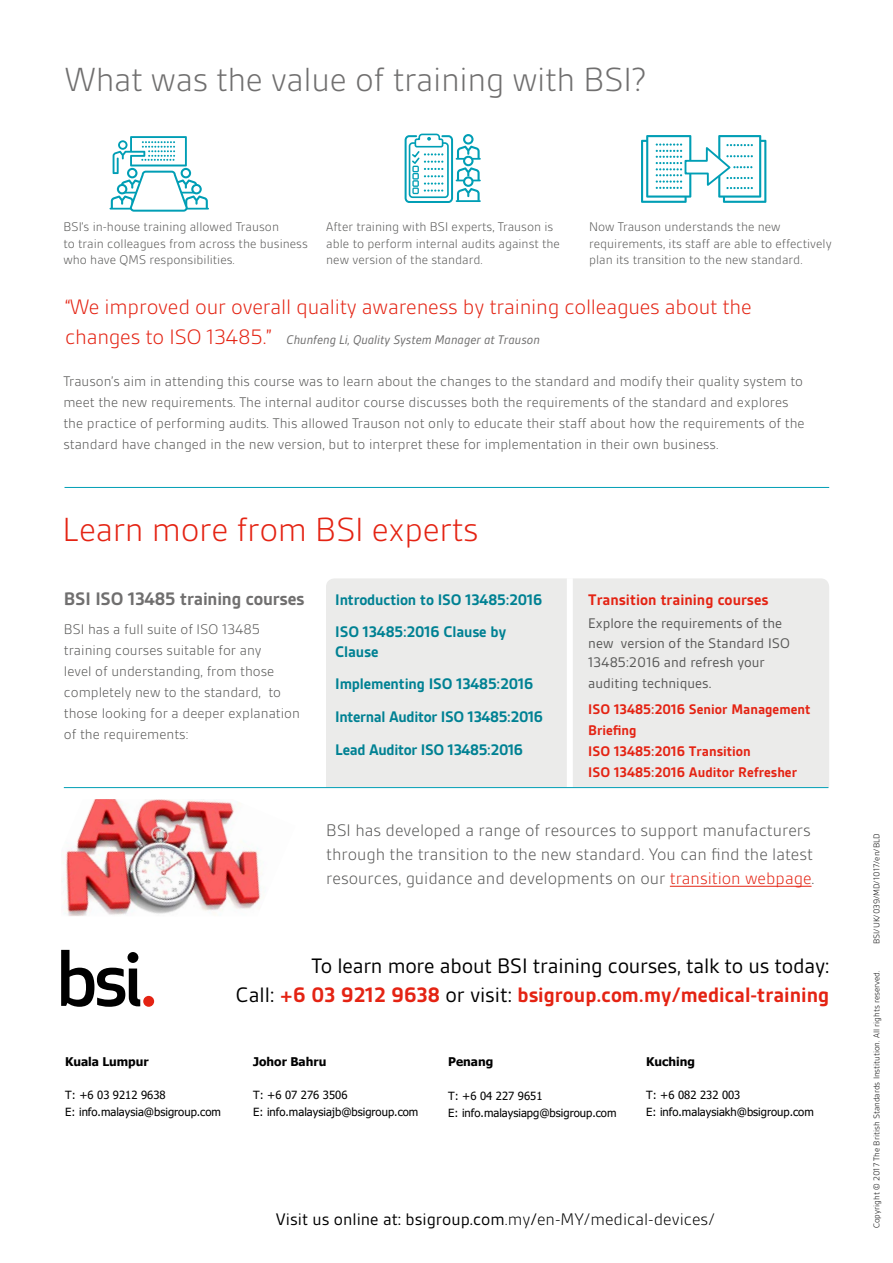
<style>
.page{position:relative;width:893px;height:1263px;background:#fff}
.page>*{position:absolute;margin:0;border:0;box-sizing:border-box;transform-origin:0 0}
.t1{font:300 36px "BSI Gesta";letter-spacing:-.01em;color:#706f6f}
.t2{font:300 36px "BSI Gesta";letter-spacing:-.01em;color:#e42313}
.t3{font:22.5px/28.8px "BSI Gesta";letter-spacing:-.01em;color:#000;text-align:right}
.t4{font:300 22.5px "BSI Gesta";letter-spacing:-.01em;color:#e42313}
.t5{font:700 19.5px "BSI Gesta";letter-spacing:-.01em;color:#706f6f}
.t6{font:300 18px/24px "BSI Gesta";color:#575756}
.t7{font:18px "BSI Gesta";color:#000}
.t8{font:700 16.5px/32.5px "BSI Gesta";letter-spacing:-.01em;color:#008193}
.t9{font:700 16.5px "BSI Gesta";color:#e42313}
.t10{font:300 15px/21px "BSI Gesta";color:#575756}
.t11{font:15px/19.5px "BSI Gesta";color:#575756}
.t12{font:700 15px/21px "BSI Gesta";color:#e42313}
.t13{font:300 13.5px/16.5px "BSI Gesta";color:#575756}
.t14{font:italic 13.5px "BSI Gesta";color:#706f6f}
.t15{font:700 12px "Tahoma";color:#000}
.t16{font:11.25px/16.5px "Tahoma";color:#000}
.t17{font:300 9px "BSI Gesta";color:#000}
.s1{font-weight:300;font-style:normal;font-size:22.5px;color:#e42313}
.s2{color:#e42313}
.s3{font-weight:700;color:#e42313}
.s4{font-weight:300}
</style>
<div class="page">
<svg style="left:61px;top:950px;width:79px;height:57px"></svg>
<div style="left:143px;top:996px;width:11px;height:11px;background:#e42313;border-radius:50%"></div>
<hr style="left:65px;top:487px;width:764px;height:1px;background:#009eb5">
<hr style="left:110px;top:208px;width:24px;height:2px;background:#009eb5">
<svg style="left:111px;top:136px;width:97px;height:76px"></svg>
<div style="left:405px;top:135px;width:48px;height:68px;border:2px solid #009eb5;border-radius:4px"></div>
<div style="left:409px;top:142px;width:40px;height:56px;border:2px solid #009eb5;border-radius:3px"></div>
<div style="left:463px;top:134px;width:11px;height:11px;background:#009eb5;border-radius:50%"></div>
<svg style="left:456px;top:136px;width:24px;height:45px"></svg>
<svg style="left:463px;top:176px;width:11px;height:11px"></svg>
<div style="left:465px;top:178px;width:6px;height:7px;background:#fff;border-radius:50%"></div>
<svg style="left:457px;top:188px;width:23px;height:12px"></svg>
<hr style="left:456px;top:200px;width:24px;height:2px;background:#009eb5">
<svg style="left:410px;top:133px;width:34px;height:61px"></svg>
<svg style="left:641px;top:135px;width:125px;height:68px"></svg>
<div style="left:326px;top:578px;width:503px;height:209px;background:#ebebea"></div>
<div style="left:567px;top:578px;width:6px;height:209px;background:#fff"></div>
<hr style="left:670px;top:886px;width:141px;height:1px;background:#e42313">
<hr style="left:64px;top:787px;width:764px;height:1px;background:#009eb5">
<img style="left:62px;top:799px;width:200px;height:117px">
<h1 class="t1" style="left:64px;top:61px;width:583px">What was the value of training with BSI?</h1>
<p class="t13" style="left:63px;top:219px;width:246px">BSI’s in-house training allowed Trauson<br>to train colleagues from across the business who have QMS responsibilities.</p>
<p class="t13" style="left:326px;top:219px;width:235px">After training with BSI experts, Trauson is able to perform internal audits against the new version of the standard.</p>
<p class="t13" style="left:589px;top:219px;width:244px">Now Trauson understands the new requirements, its staff are able to effectively plan its transition to the new standard.</p>
<h2 class="t4" style="left:65px;top:295px;width:688px">“We improved our overall quality awareness by training colleagues about the</h2>
<p class="t14" style="left:65px;top:333px;width:476px"><span class="s1">changes to ISO 13485.”</span> Chunfeng Li, Quality System Manager at Trauson</p>
<p class="t10" style="left:63px;top:371px;width:743px">Trauson’s aim in attending this course was to learn about the changes to the standard and modify their quality system to meet the new requirements. The internal auditor course discusses both the requirements of the standard and explores the practice of performing audits. This allowed Trauson not only to educate their staff about how the requirements of the standard have changed in the new version, but to interpret these for implementation in their own business.</p>
<h1 class="t2" style="left:63px;top:511px;width:417px">Learn more from BSI experts</h1>
<h3 class="t5" style="left:64px;top:588px;width:242px">BSI ISO 13485 training courses</h3>
<p class="t10" style="left:64px;top:619px;width:238px">BSI has a full suite of ISO 13485 training courses suitable for any<br>level of understanding, from those completely new to the standard, to those looking for a deeper explanation of the requirements:</p>
<p class="t8" style="left:335px;top:583px;width:209px">Introduction to ISO 13485:2016<br>ISO 13485:2016 Clause by</p>
<p class="t8" style="left:335px;top:635px;width:209px">Clause<br>Implementing ISO 13485:2016<br>Internal Auditor ISO 13485:2016<br>Lead Auditor ISO 13485:2016</p>
<p class="t9" style="left:588px;top:591px;width:182px">Transition training courses</p>
<p class="t11" style="left:588px;top:614px;width:203px">Explore the requirements of the new version of the Standard ISO<br>13485:2016 and refresh your</p>
<p class="t11" style="left:588px;top:674px;width:125px">auditing techniques.</p>
<p class="t12" style="left:588px;top:698px;width:224px">ISO 13485:2016 Senior Management<br>Briefing<br>ISO 13485:2016 Transition<br>ISO 13485:2016 Auditor Refresher</p>
<p class="t6" style="left:326px;top:819px;width:490px">BSI has developed a range of resources to support manufacturers through the transition to the new standard. You can find the latest resources, guidance and developments on our <span class="s2">transition webpage</span>.</p>
<h2 class="t3" style="left:236px;top:951px;width:595px">To learn more about BSI training courses, talk to us today:<br>Call: <span class="s3">+6 03 9212 9638</span> or visit: <span class="s3">bsigroup.com.my/medical-training</span></h2>
<p class="t15" style="left:65px;top:1053px;width:85px">Kuala Lumpur</p>
<p class="t16" style="left:65px;top:1087px;width:157px">T: +6 03 9212 9638<br>E: info.malaysia@bsigroup.com</p>
<p class="t15" style="left:253px;top:1053px;width:75px">Johor Bahru</p>
<p class="t16" style="left:253px;top:1087px;width:167px">T: +6 07 276 3506<br>E: info.malaysiajb@bsigroup.com</p>
<p class="t15" style="left:448px;top:1053px;width:47px">Penang</p>
<p class="t16" style="left:448px;top:1088px;width:170px">T: +6 04 227 9651<br>E: info.malaysiapg@bsigroup.com</p>
<p class="t15" style="left:646px;top:1053px;width:50px">Kuching</p>
<p class="t16" style="left:646px;top:1087px;width:169px">T: +6 082 232 003<br>E: info.malaysiakh@bsigroup.com</p>
<p class="t7" style="left:276px;top:1210px;width:440px">Visit us online at: bsigroup.com<span class="s4">.my</span>/<span class="s4">en-MY/medical-devices/</span></p>
<p class="t17" style="left:872px;top:944px;width:112px;rotate:-90deg">BSI/UK/039/MD/1017/en/BLD</p>
<p class="t17" style="left:872px;top:1228px;width:259px;rotate:-90deg">Copyright © 2017 The British Standards Institution. All rights reserved.</p>
</div>
